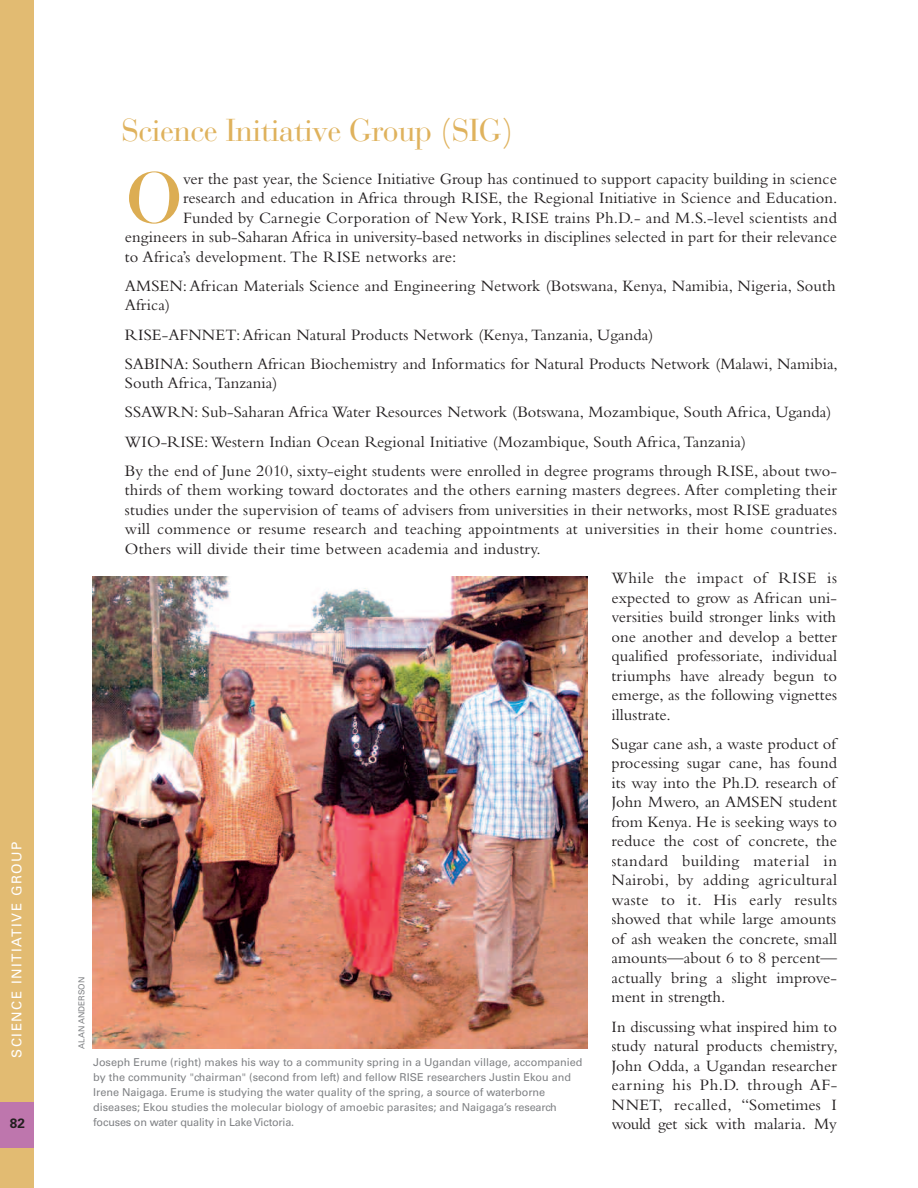
<style>
.page{position:relative;width:918px;height:1188px;background:#fff}
.page>*{position:absolute;margin:0;border:0;box-sizing:border-box;transform-origin:0 0}
.t1{font:66.6px "Bauer Bodoni BT Titling";color:#dcad53}
.t2{font:31.5px "Bauer Bodoni";letter-spacing:-.015em;color:#dfb25d}
.t3{font:16.5px/19.5px "Bembo";letter-spacing:.005em;color:#231f20;text-align:justify}
.t4{font:13.5px "Univers";letter-spacing:.11em;color:#fff}
.t5{font:700 13.5px "Univers";color:#231f20}
.t6{font:10.8px/15px "Univers";color:#808285}
.t7{font:8.25px "Univers";color:#808285}
</style>
<div class="page">
<div style="left:0;top:0;width:34px;height:1188px;background:#e2bb72"></div>
<div style="left:0;top:1102px;width:34px;height:46px;background:#be76ad"></div>
<img style="left:93px;top:577px;width:494px;height:472px">
<p class="t4" style="left:12px;top:1058px;width:218px;rotate:-90deg">SCIENCE INITIATIVE GROUP</p>
<p class="t5" style="left:10px;top:1119px;width:16px">82</p>
<h2 class="t2" style="left:122px;top:119px;width:393px">Science Initiative Group (SIG)</h2>
<p class="t7" style="left:79px;top:1049px;width:73px;rotate:-90deg">ALAN ANDERSON</p>
<h1 class="t1" style="left:125px;top:161px;width:60px">O</h1>
<p class="t3" style="left:183px;top:170px;width:655px">ver the past year, the Science Initiative Group has continued to support capacity building in science</p>
<p class="t3" style="left:183px;top:190px;width:656px">research and education in Africa through RISE, the Regional Initiative in Science and Education.</p>
<p class="t3" style="left:183px;top:209px;width:655px">Funded by Carnegie Corporation of New York, RISE trains Ph.D.- and M.S.-level scientists and</p>
<p class="t3" style="left:125px;top:229px;width:714px">engineers in sub-Saharan Africa in university-based networks in disciplines selected in part for their relevance</p>
<p class="t3" style="left:125px;top:248px;width:333px">to Africa’s development. The RISE networks are:</p>
<p class="t3" style="left:125px;top:278px;width:712px">AMSEN:African Materials Science and Engineering Network (Botswana, Kenya, Namibia, Nigeria, South<br>Africa)</p>
<p class="t3" style="left:125px;top:321px;width:714px;line-height:29.2px">RISE-AFNNET:African Natural Products Network (Kenya, Tanzania, Uganda)<br>SABINA: Southern African Biochemistry and Informatics for Natural Products Network (Malawi, Namibia,</p>
<p class="t3" style="left:125px;top:370px;width:714px;line-height:29.2px;text-align:left">South Africa, Tanzania)<br>SSAWRN: Sub-Saharan Africa Water Resources Network (Botswana, Mozambique, South Africa, Uganda)<br>WIO-RISE:Western Indian Ocean Regional Initiative (Mozambique, South Africa, Tanzania)<br>By the end of June 2010, sixty-eight students were enrolled in degree programs through RISE, about two-</p>
<p class="t3" style="left:125px;top:482px;width:714px">thirds of them working toward doctorates and the others earning masters degrees. After completing their studies under the supervision of teams of advisers from universities in their networks, most RISE graduates will commence or resume research and teaching appointments at universities in their home countries.<br>Others will divide their time between academia and industry.</p>
<p class="t3" style="left:612px;top:570px;width:227px">While the impact of RISE is expected to grow as African uni&shy;versities build stronger links with one another and develop a better qualified professoriate, individual triumphs have already begun to emerge, as the following vignettes illustrate.</p>
<p class="t3" style="left:612px;top:736px;width:227px">Sugar cane ash, a waste product of processing sugar cane, has found its way into the Ph.D. research of John Mwero, an AMSEN student from Kenya. He is seeking ways to reduce the cost of concrete, the standard building material in Nairobi, by adding agricultural waste to it. His early results showed that while large amounts of ash weaken the concrete, small amounts—about 6 to 8 percent— actually bring a slight improve&shy;ment in strength.</p>
<p class="t3" style="left:612px;top:1018px;width:228px">In discussing what inspired him to study natural products chemistry, John Odda, a Ugandan researcher earning his Ph.D. through AF-NNET, recalled, “Sometimes I would get sick with malaria. My</p>
<p class="t6" style="left:93px;top:1055px;width:491px">Joseph Erume (right) makes his way to a community spring in a Ugandan village, accompanied by the community "chairman" (second from left) and fellow RISE researchers Justin Ekou and Irene Naigaga. Erume is studying the water quality of the spring, a source of waterborne diseases; Ekou studies the molecular biology of amoebic parasites; and Naigaga’s research focuses on water quality in Lake Victoria.</p>
</div>
